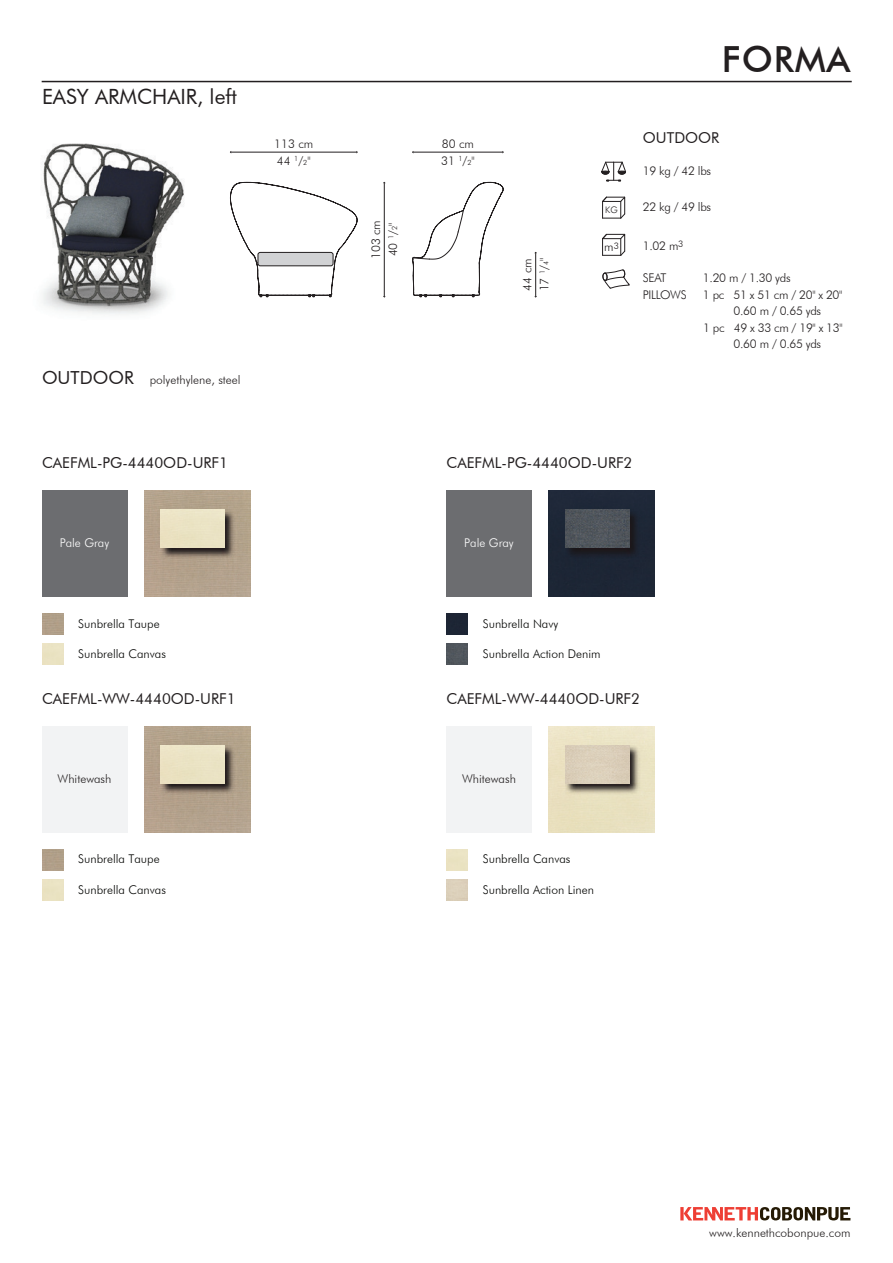
<style>
.page{position:relative;width:893px;height:1263px;background:#fff}
.page>*{position:absolute;margin:0;border:0;box-sizing:border-box;transform-origin:0 0}
.t1{font:500 36px "Futura BT";letter-spacing:.025em;color:#231f20}
.t2{font:21px "Futura BT";color:#231f20}
.t3{font:15px "Futura BT";color:#231f20}
.t4{font:300 12px/17px "Futura BT";color:#231f20}
.t5{font:300 12px "Futura BT";color:#040503}
.t6{font:300 12px "Futura BT";letter-spacing:-.025em;color:#231f20}
.t7{font:300 12px "Futura BT";color:#fff}
.t8{font:300 9px "Futura BT";color:#231f20}
.s1{font-size:7.2px}
.s2{font-size:9px}
.s3{font-weight:400;font-size:18px}
</style>
<div class="page">
<hr style="left:42px;top:81px;width:810px;height:1px;background:#231f20">
<div style="left:42px;top:490px;width:85px;height:107px;background:#6c6d70"></div>
<div style="left:144px;top:490px;width:106px;height:107px;background:#b4a28c"></div>
<img style="left:161px;top:510px;width:78px;height:51px">
<div style="left:161px;top:510px;width:64px;height:38px;background:#eae3c4"></div>
<div style="left:446px;top:490px;width:86px;height:107px;background:#6c6d70"></div>
<img style="left:446px;top:613px;width:22px;height:22px">
<div style="left:549px;top:490px;width:106px;height:107px;background:#1d2635"></div>
<img style="left:446px;top:643px;width:22px;height:22px">
<img style="left:565px;top:510px;width:79px;height:51px">
<img style="left:565px;top:510px;width:64px;height:38px">
<div style="left:42px;top:726px;width:85px;height:106px;background:#f2f3f4"></div>
<div style="left:144px;top:726px;width:106px;height:106px;background:#b4a28c"></div>
<img style="left:161px;top:745px;width:78px;height:52px">
<div style="left:161px;top:745px;width:64px;height:38px;background:#ebe3c4"></div>
<div style="left:446px;top:726px;width:86px;height:106px;background:#f2f3f4"></div>
<img style="left:565px;top:745px;width:79px;height:52px">
<div style="left:565px;top:745px;width:64px;height:38px;background:#daceb9"></div>
<svg style="left:601px;top:161px;width:25px;height:20px"></svg>
<svg style="left:602px;top:196px;width:24px;height:23px"></svg>
<svg style="left:602px;top:233px;width:24px;height:23px"></svg>
<svg style="left:602px;top:269px;width:28px;height:20px"></svg>
<svg style="left:680px;top:1207px;width:170px;height:13px"></svg>
<hr style="left:230px;top:152px;width:127px;height:1px;background:#231f20">
<hr style="left:413px;top:152px;width:90px;height:1px;background:#231f20">
<hr style="left:384px;top:182px;width:1px;height:115px;background:#231f20">
<hr style="left:535px;top:252px;width:1px;height:45px;background:#231f20">
<svg style="left:412px;top:182px;width:91px;height:115px"></svg>
<svg style="left:230px;top:182px;width:127px;height:115px"></svg>
<div style="left:258px;top:252px;width:75px;height:14px;background:#d1d2d4;border-radius:2px"></div>
<div style="left:258px;top:252px;width:75px;height:14px;border:1px solid #231f20;border-radius:2px"></div>
<img style="left:43px;top:143px;width:141px;height:171px">
<h1 class="t1" style="left:722px;top:37px;width:130px">FORMA</h1>
<h2 class="t2" style="left:42px;top:84px;width:196px">EASY ARMCHAIR, left</h2>
<p class="t4" style="left:274px;top:135px;width:41px">113 cm<br>44 <sup>1</sup>/<span class="s1">2</span>"</p>
<p class="t4" style="left:441px;top:135px;width:35px">80 cm<br>31 <sup>1</sup>/<span class="s1">2</span>"</p>
<p class="t4" style="left:367px;top:259px;width:41px;rotate:-90deg">103 cm<br>40 <sup>1</sup>/<span class="s1">2</span>"</p>
<p class="t4" style="left:519px;top:291px;width:35px;rotate:-90deg">44 cm<br>17 <sup>1</sup>/<span class="s1">4</span>"</p>
<p class="t8" style="left:605px;top:204px;width:14px">KG</p>
<p class="t4" style="left:604px;top:238px;width:16px">m<span class="s2">3</span></p>
<p class="t3" style="left:643px;top:129px;width:78px">OUTDOOR</p>
<p class="t4" style="left:643px;top:162px;width:70px">19 kg / 42 lbs</p>
<p class="t4" style="left:643px;top:198px;width:70px">22 kg / 49 lbs</p>
<p class="t4" style="left:643px;top:237px;width:42px">1.02 m<sup>3</sup></p>
<p class="t4" style="left:643px;top:270px;width:25px">SEAT</p>
<p class="t4" style="left:703px;top:270px;width:89px">1.20 m / 1.30 yds</p>
<p class="t6" style="left:643px;top:287px;width:45px">PILLOWS</p>
<p class="t6" style="left:703px;top:287px;width:141px">1 pc 51 x 51 cm / 20" x 20"</p>
<p class="t4" style="left:733px;top:303px;width:89px">0.60 m / 0.65 yds</p>
<p class="t6" style="left:703px;top:320px;width:141px">1 pc 49 x 33 cm / 19" x 13"</p>
<p class="t4" style="left:733px;top:336px;width:89px">0.60 m / 0.65 yds</p>
<p class="t4" style="left:42px;top:371px;width:200px"><span class="s3">OUTDOOR</span> polyethylene, steel</p>
<p class="t3" style="left:42px;top:454px;width:187px">CAEFML-PG-4440OD-URF1</p>
<p class="t3" style="left:446px;top:454px;width:187px">CAEFML-PG-4440OD-URF2</p>
<p class="t7" style="left:60px;top:536px;width:51px">Pale Gray</p>
<p class="t7" style="left:464px;top:536px;width:51px">Pale Gray</p>
<p class="t5" style="left:78px;top:616px;width:83px">Sunbrella Taupe</p>
<p class="t5" style="left:483px;top:616px;width:77px">Sunbrella Navy</p>
<p class="t5" style="left:78px;top:646px;width:89px">Sunbrella Canvas</p>
<p class="t5" style="left:483px;top:646px;width:119px">Sunbrella Action Denim</p>
<p class="t3" style="left:42px;top:689px;width:195px">CAEFML-WW-4440OD-URF1</p>
<p class="t3" style="left:446px;top:689px;width:195px">CAEFML-WW-4440OD-URF2</p>
<p class="t4" style="left:58px;top:770px;width:55px">Whitewash</p>
<p class="t4" style="left:462px;top:770px;width:55px">Whitewash</p>
<p class="t5" style="left:78px;top:852px;width:83px">Sunbrella Taupe</p>
<p class="t5" style="left:483px;top:852px;width:89px">Sunbrella Canvas</p>
<p class="t5" style="left:78px;top:882px;width:89px">Sunbrella Canvas</p>
<p class="t5" style="left:483px;top:882px;width:113px">Sunbrella Action Linen</p>
<p class="t4" style="left:709px;top:1224px;width:143px">www.kennethcobonpue.com</p>
</div>
